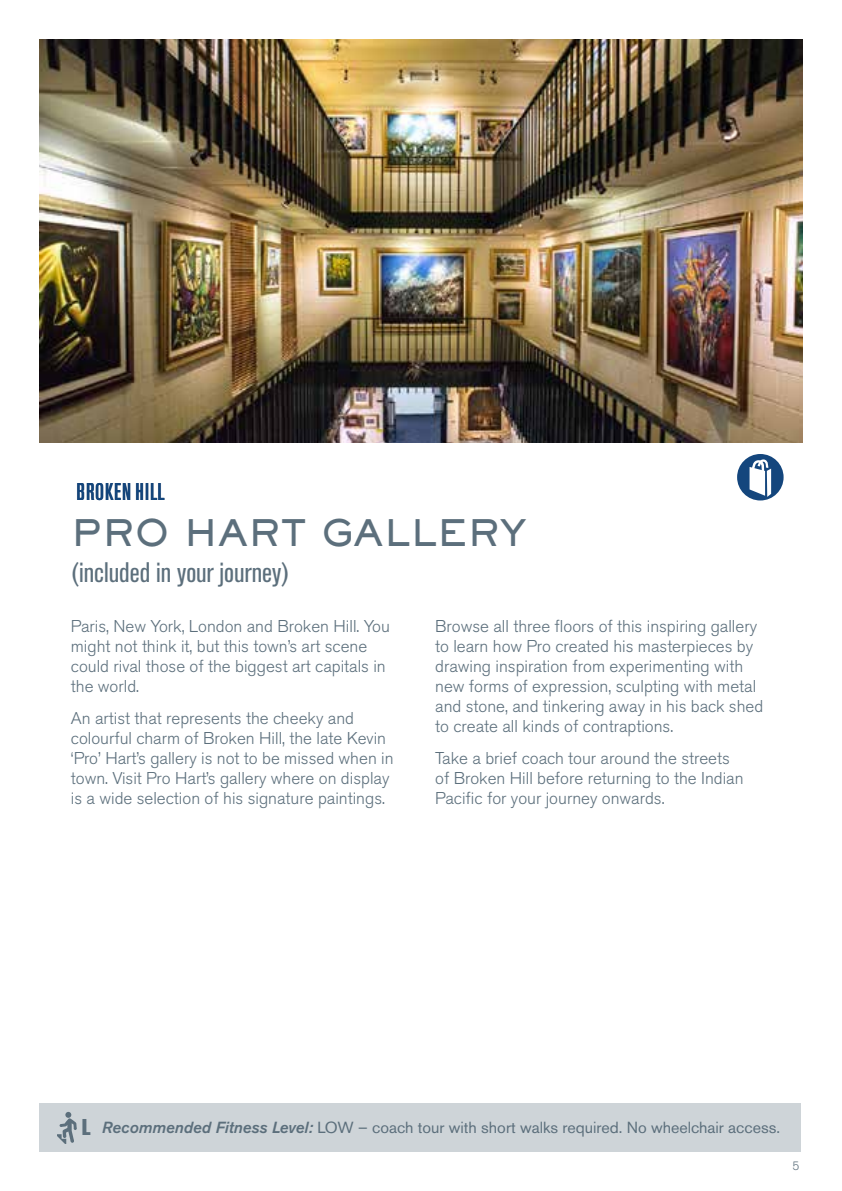
<style>
.page{position:relative;width:842px;height:1191px;background:#fff}
.page>*{position:absolute;margin:0;border:0;box-sizing:border-box;transform-origin:0 0}
.t1{font:800 36px "Sackers Gothic Std";color:#5c6f7c}
.t2{font:condensed 28px "Akzidenz Grotesk BE";color:#5c6f7c}
.t3{font:500 condensed 24px "Akzidenz Grotesk BE";letter-spacing:.035em;color:#002856}
.t4{font:800 condensed 22.6px "Akzidenz Grotesk BE";color:#5c6f7c}
.t5{font:300 17px/20px "Akzidenz Grotesk BE";color:#5c6f7c}
.t6{font:16px "Akzidenz Grotesk BE";color:#5c6f7c}
.t7{font:300 12px "Akzidenz Grotesk BE";color:#5c6f7c}
.s1{font-weight:500;font-style:italic}
</style>
<div class="page">
<img style="left:40px;top:40px;width:762px;height:402px">
<div style="left:737px;top:454px;width:46px;height:46px;background:#14467d;border-radius:50%"></div>
<svg style="left:749px;top:459px;width:22px;height:38px"></svg>
<div style="left:40px;top:1103px;width:761px;height:48px;background:#ced4d8"></div>
<svg style="left:57px;top:1111px;width:20px;height:33px"></svg>
<h3 class="t3" style="left:77px;top:478px;width:90px">BROKEN HILL</h3>
<h1 class="t1" style="left:71px;top:509px;width:457px">PRO HART GALLERY</h1>
<h2 class="t2" style="left:71px;top:557px;width:220px">(included in your journey)</h2>
<p class="t5" style="left:71px;top:617px;width:321px">Paris, New York, London and Broken Hill. You might not think it, but this town’s art scene could rival those of the biggest art capitals in the world.</p>
<p class="t5" style="left:71px;top:708px;width:324px">An artist that represents the cheeky and colourful charm of Broken Hill, the late Kevin ‘Pro’ Hart’s gallery is not to be missed when in town. Visit Pro Hart’s gallery where on display is a wide selection of his signature paintings.</p>
<p class="t5" style="left:435px;top:617px;width:330px">Browse all three floors of this inspiring gallery to learn how Pro created his masterpieces by drawing inspiration from experimenting with new forms of expression, sculpting with metal and stone, and tinkering away in his back shed to create all kinds of contraptions.</p>
<p class="t5" style="left:435px;top:748px;width:310px">Take a brief coach tour around the streets of Broken Hill before returning to the Indian<br>Pacific for your journey onwards.</p>
<h3 class="t4" style="left:82px;top:1114px;width:11px">L</h3>
<p class="t6" style="left:102px;top:1118px;width:679px"><span class="s1">Recommended Fitness Level:</span> LOW – coach tour with short walks required. No wheelchair access.</p>
<p class="t7" style="left:792px;top:1159px;width:8px">5</p>
</div>
